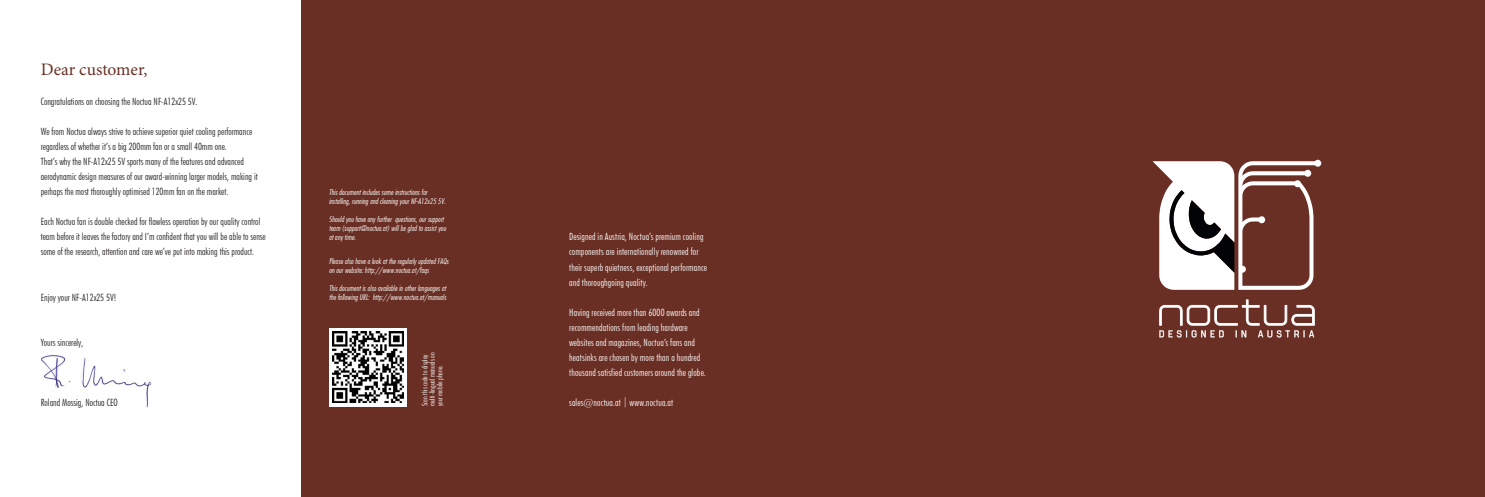
<style>
.page{position:relative;width:1485px;height:497px;background:#fff}
.page>*{position:absolute;margin:0;border:0;box-sizing:border-box;transform-origin:0 0}
.t1{font:17.5px "Minion Pro";letter-spacing:-.005em;color:#6a2f24}
.t2{font:300 condensed 10px/15px "Futura BT";color:#231f20}
.t3{font:300 condensed 10px/15px "Futura BT";letter-spacing:.01em;color:#fff}
.t4{font:7.5px/9px "Futura Lt Cn BT Italic";letter-spacing:.01em;color:#fff}
.t5{font:300 condensed 7.5px/7.5px "Futura BT";color:#fff}
</style>
<div class="page">
<img style="left:40px;top:355px;width:111px;height:53px">
<div style="left:301px;top:0;width:1184px;height:496px;background:#6a2f24"></div>
<div style="left:329px;top:328px;width:78px;height:78px;background:#fff"></div>
<img style="left:332px;top:331px;width:71px;height:71px">
<svg style="left:1152px;top:159px;width:169px;height:130px"></svg>
<svg style="left:1159px;top:299px;width:155px;height:38px"></svg>
<h1 class="t1" style="left:41px;top:59px;width:108px">Dear customer,</h1>
<p class="t2" style="left:41px;top:94px;width:158px">Congratulations on choosing the Noctua NF-A12x25 5V.</p>
<p class="t2" style="left:41px;top:124px;width:219px">We from Noctua always strive to achieve superior quiet cooling performance regardless of whether it’s a big 200mm fan or a small 40mm one.<br>That’s why the NF-A12x25 5V sports many of the features and advanced aerodynamic design measures of our award-winning larger models, making it perhaps the most thoroughly optimised 120mm fan on the market.</p>
<p class="t2" style="left:41px;top:214px;width:227px">Each Noctua fan is double checked for flawless operation by our quality control team before it leaves the factory and I’m confident that you will be able to sense some of the research, attention and care we’ve put into making this product.</p>
<p class="t2" style="left:41px;top:289px;width:77px">Enjoy your NF-A12x25 5V!</p>
<p class="t2" style="left:41px;top:334px;width:44px">Yours sincerely,</p>
<p class="t2" style="left:41px;top:394px;width:79px">Roland Mossig, Noctua CEO</p>
<p class="t4" style="left:329px;top:187px;width:118px">This document includes some instructions for installing, running and cleaning your NF-A12x25 5V.</p>
<p class="t4" style="left:329px;top:214px;width:118px">Should you have any further questions, our support team (support@noctua.at) will be glad to assist you at any time.</p>
<p class="t4" style="left:329px;top:256px;width:121px">Please also have a look at the regularly updated FAQs on our website: http://www.noctua.at/faqs</p>
<p class="t4" style="left:329px;top:283px;width:119px">This document is also available in other languages at the following URL: http://www.noctua.at/manuals</p>
<p class="t5" style="left:421px;top:406px;width:55px;rotate:-90deg">Scan this code to display multi-lingual manuals on your mobile phone.</p>
<p class="t3" style="left:569px;top:229px;width:139px">Designed in Austria, Noctua’s premium cooling components are internationally renowned for their superb quietness, exceptional performance and thoroughgoing quality.</p>
<p class="t3" style="left:569px;top:304px;width:138px">Having received more than 6000 awards and recommendations from leading hardware websites and magazines, Noctua’s fans and heatsinks are chosen by more than a hundred thousand satisfied customers around the globe.</p>
<p class="t3" style="left:569px;top:394px;width:105px">sales@noctua.at | www.noctua.at</p>
</div>
